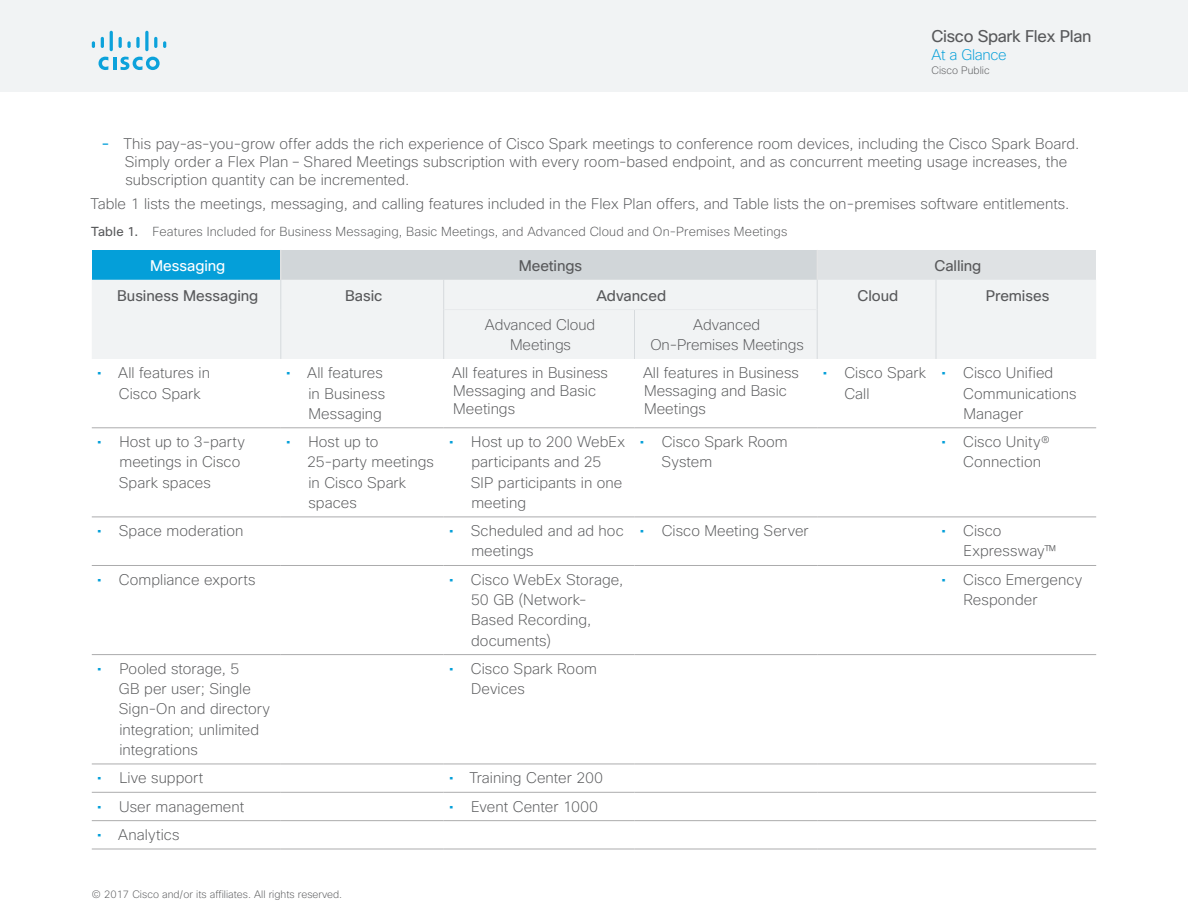
<style>
.page{position:relative;width:1188px;height:918px;background:#fff}
.page>*{position:absolute;margin:0;border:0;box-sizing:border-box;transform-origin:0 0}
.t1{font:16.5px "Cisco Sans";letter-spacing:-.02em;color:#58595b}
.Body{font:200 15px/20.2px "Cisco Sans";letter-spacing:.005em;color:#58595b}
.Table_body{font:200 15px/18px "Cisco Sans";color:#58595b}
.Table_head_column_ro{font:15px "Cisco Sans";letter-spacing:-.005em;color:#58595b}
.Table_head_column_ro-2{font:200 15px/19.5px "Cisco Sans";letter-spacing:-.005em;color:#58595b;text-align:center}
.Table_Head{font:15px "Cisco Sans";letter-spacing:-.005em;color:#fff}
.t2{font:200 15px "Cisco Sans";letter-spacing:-.02em;color:#049fd9}
.TableCaption{font:200 12.75px "Cisco Sans";letter-spacing:.01em;color:#58595b}
.t3{font:200 10.5px "Cisco Sans";color:#58595b}
.s1{font-weight:400;color:#049fd9}
.s2{font-weight:400}
</style>
<div class="page">
<div style="left:0;top:0;width:1188px;height:92px;background:#f1f3f4"></div>
<svg style="left:99px;top:57px;width:61px;height:13px"></svg>
<svg style="left:92px;top:41px;width:3px;height:7px"></svg>
<svg style="left:101px;top:37px;width:3px;height:11px"></svg>
<hr style="left:110px;top:31px;width:3px;height:20px;background:#0ca2db;border-radius:2px">
<svg style="left:119px;top:37px;width:12px;height:11px"></svg>
<svg style="left:136px;top:37px;width:4px;height:11px"></svg>
<svg style="left:145px;top:31px;width:4px;height:20px"></svg>
<svg style="left:154px;top:37px;width:3px;height:11px"></svg>
<svg style="left:163px;top:41px;width:3px;height:7px"></svg>
<div style="left:92px;top:250px;width:189px;height:30px;background:#049fd9"></div>
<div style="left:281px;top:250px;width:536px;height:30px;background:#d1d6d9"></div>
<div style="left:817px;top:250px;width:279px;height:30px;background:#dfe2e4"></div>
<div style="left:92px;top:280px;width:1004px;height:79px;background:#f1f3f4"></div>
<hr style="left:92px;top:427px;width:189px;height:1px;background:#acacad">
<hr style="left:281px;top:427px;width:163px;height:1px;background:#acacad">
<hr style="left:444px;top:427px;width:190px;height:1px;background:#acacad">
<hr style="left:634px;top:427px;width:183px;height:1px;background:#acacad">
<hr style="left:817px;top:427px;width:119px;height:1px;background:#acacad">
<hr style="left:936px;top:427px;width:160px;height:1px;background:#acacad">
<hr style="left:92px;top:517px;width:189px;height:1px;background:#acacad">
<hr style="left:281px;top:517px;width:163px;height:1px;background:#acacad">
<hr style="left:444px;top:517px;width:190px;height:1px;background:#acacad">
<hr style="left:634px;top:517px;width:183px;height:1px;background:#acacad">
<hr style="left:817px;top:517px;width:119px;height:1px;background:#acacad">
<hr style="left:936px;top:517px;width:160px;height:1px;background:#acacad">
<hr style="left:92px;top:565px;width:189px;height:1px;background:#acacad">
<hr style="left:281px;top:565px;width:163px;height:1px;background:#acacad">
<hr style="left:444px;top:565px;width:190px;height:1px;background:#acacad">
<hr style="left:634px;top:565px;width:183px;height:1px;background:#acacad">
<hr style="left:817px;top:565px;width:119px;height:1px;background:#acacad">
<hr style="left:936px;top:565px;width:160px;height:1px;background:#acacad">
<hr style="left:92px;top:654px;width:189px;height:1px;background:#acacad">
<hr style="left:281px;top:654px;width:163px;height:1px;background:#acacad">
<hr style="left:444px;top:654px;width:190px;height:1px;background:#acacad">
<hr style="left:634px;top:654px;width:183px;height:1px;background:#acacad">
<hr style="left:817px;top:654px;width:119px;height:1px;background:#acacad">
<hr style="left:936px;top:654px;width:160px;height:1px;background:#acacad">
<hr style="left:92px;top:764px;width:189px;height:1px;background:#acacad">
<hr style="left:281px;top:764px;width:163px;height:1px;background:#acacad">
<hr style="left:444px;top:764px;width:190px;height:1px;background:#acacad">
<hr style="left:634px;top:764px;width:183px;height:1px;background:#acacad">
<hr style="left:817px;top:764px;width:119px;height:1px;background:#acacad">
<hr style="left:936px;top:764px;width:160px;height:1px;background:#acacad">
<hr style="left:92px;top:792px;width:189px;height:1px;background:#acacad">
<hr style="left:281px;top:792px;width:163px;height:1px;background:#acacad">
<hr style="left:444px;top:792px;width:190px;height:1px;background:#acacad">
<hr style="left:634px;top:792px;width:183px;height:1px;background:#acacad">
<hr style="left:817px;top:792px;width:119px;height:1px;background:#acacad">
<hr style="left:936px;top:792px;width:160px;height:1px;background:#acacad">
<hr style="left:92px;top:820px;width:189px;height:1px;background:#acacad">
<hr style="left:281px;top:820px;width:163px;height:1px;background:#acacad">
<hr style="left:444px;top:820px;width:190px;height:1px;background:#acacad">
<hr style="left:634px;top:820px;width:183px;height:1px;background:#acacad">
<hr style="left:817px;top:820px;width:119px;height:1px;background:#acacad">
<hr style="left:936px;top:820px;width:160px;height:1px;background:#acacad">
<hr style="left:92px;top:849px;width:189px;height:1px;background:#acacad">
<hr style="left:281px;top:849px;width:163px;height:1px;background:#acacad">
<hr style="left:444px;top:849px;width:190px;height:1px;background:#acacad">
<hr style="left:634px;top:849px;width:183px;height:1px;background:#acacad">
<hr style="left:817px;top:849px;width:119px;height:1px;background:#acacad">
<hr style="left:936px;top:849px;width:160px;height:1px;background:#acacad">
<hr style="left:280px;top:250px;width:1px;height:30px;background:#e6e6e6">
<hr style="left:817px;top:250px;width:1px;height:30px;background:#e6e6e6">
<hr style="left:280px;top:280px;width:1px;height:30px;background:#d6dadd">
<hr style="left:280px;top:310px;width:1px;height:49px;background:#d6dadd">
<hr style="left:443px;top:280px;width:1px;height:30px;background:#d6dadd">
<hr style="left:443px;top:310px;width:1px;height:49px;background:#d6dadd">
<hr style="left:634px;top:310px;width:1px;height:49px;background:#d6dadd">
<hr style="left:817px;top:280px;width:1px;height:30px;background:#d6dadd">
<hr style="left:817px;top:310px;width:1px;height:49px;background:#d6dadd">
<hr style="left:936px;top:280px;width:1px;height:30px;background:#d6dadd">
<hr style="left:936px;top:310px;width:1px;height:49px;background:#d6dadd">
<hr style="left:444px;top:309px;width:190px;height:1px;background:#e8eaec">
<hr style="left:634px;top:309px;width:183px;height:1px;background:#e8eaec">
<p class="t1" style="left:932px;top:26px;width:162px">Cisco Spark Flex Plan</p>
<p class="t2" style="left:932px;top:45px;width:77px">At a Glance</p>
<p class="t3" style="left:932px;top:63px;width:60px">Cisco Public</p>
<p class="Body" style="left:125px;top:134px;width:956px;line-height:18px;text-indent:-23px"><span class="s1">-</span> This pay-as-you-grow offer adds the rich experience of Cisco Spark meetings to conference room devices, including the Cisco Spark Board.<br>Simply order a Flex Plan – Shared Meetings subscription with every room-based endpoint, and as concurrent meeting usage increases, the subscription quantity can be incremented.</p>
<p class="Body" style="left:90px;top:193px;width:981px">Table 1 lists the meetings, messaging, and calling features included in the Flex Plan offers, and Table lists the on-premises software entitlements.</p>
<p class="TableCaption" style="left:91px;top:224px;width:698px"><span class="s2">Table 1.</span> Features Included for Business Messaging, Basic Meetings, and Advanced Cloud and On-Premises Meetings</p>
<p class="Table_Head" style="left:150px;top:256px;width:77px">Messaging</p>
<p class="Table_head_column_ro" style="left:519px;top:256px;width:65px">Meetings</p>
<p class="Table_head_column_ro" style="left:935px;top:256px;width:48px">Calling</p>
<p class="Table_head_column_ro" style="left:117px;top:286px;width:143px">Business Messaging</p>
<p class="Table_head_column_ro" style="left:345px;top:286px;width:39px">Basic</p>
<p class="Table_head_column_ro" style="left:597px;top:286px;width:71px">Advanced</p>
<p class="Table_head_column_ro" style="left:858px;top:286px;width:42px">Cloud</p>
<p class="Table_head_column_ro" style="left:986px;top:286px;width:65px">Premises</p>
<p class="Table_head_column_ro-2" style="left:485px;top:315px;width:112px">Advanced Cloud<br>Meetings</p>
<p class="Table_head_column_ro-2" style="left:693px;top:315px;width:68px">Advanced</p>
<p class="Table_head_column_ro-2" style="left:650px;top:335px;width:155px">On-Premises Meetings</p>
<p class="Body" style="left:119px;top:363px;width:92px;text-indent:-22px"><span class="s1">•</span> All features in<br>Cisco Spark</p>
<p class="Body" style="left:308px;top:363px;width:78px;text-indent:-22px"><span class="s1">•</span> All features in Business<br>Messaging</p>
<p class="Table_body" style="left:452px;top:364px;width:157px">All features in Business<br>Messaging and Basic<br>Meetings</p>
<p class="Table_body" style="left:643px;top:364px;width:157px">All features in Business<br>Messaging and Basic<br>Meetings</p>
<p class="Body" style="left:844px;top:363px;width:83px;text-indent:-22px"><span class="s1">•</span> Cisco Spark<br>Call</p>
<p class="Body" style="left:963px;top:363px;width:115px;text-indent:-22px"><span class="s1">•</span> Cisco Unified<br>Communications<br>Manager</p>
<p class="Body" style="left:119px;top:432px;width:128px;text-indent:-22px"><span class="s1">•</span> Host up to 3-party meetings in Cisco<br>Spark spaces</p>
<p class="Body" style="left:307px;top:432px;width:128px;text-indent:-21px"><span class="s1">•</span> Host up to<br>25-party meetings in Cisco Spark spaces</p>
<p class="Body" style="left:471px;top:432px;width:156px;text-indent:-22px"><span class="s1">•</span> Host up to 200 WebEx participants and 25<br>SIP participants in one meeting</p>
<p class="Body" style="left:662px;top:432px;width:127px;text-indent:-22px"><span class="s1">•</span> Cisco Spark Room<br>System</p>
<p class="Body" style="left:963px;top:432px;width:88px;text-indent:-22px"><span class="s1">•</span> Cisco Unity®<br>Connection</p>
<p class="Body" style="left:97px;top:521px;width:148px"><span class="s1">•</span> Space moderation</p>
<p class="Body" style="left:471px;top:521px;width:154px;text-indent:-22px"><span class="s1">•</span> Scheduled and ad hoc meetings</p>
<p class="Body" style="left:640px;top:521px;width:170px"><span class="s1">•</span> Cisco Meeting Server</p>
<p class="Body" style="left:964px;top:521px;width:94px;text-indent:-22px"><span class="s1">•</span> Cisco<br>Expressway™</p>
<p class="Body" style="left:97px;top:569px;width:160px"><span class="s1">•</span> Compliance exports</p>
<p class="Body" style="left:471px;top:569px;width:154px;text-indent:-22px"><span class="s1">•</span> Cisco WebEx Storage,<br>50 GB (Network-<br>Based Recording, documents)</p>
<p class="Body" style="left:964px;top:569px;width:120px;text-indent:-22px"><span class="s1">•</span> Cisco Emergency<br>Responder</p>
<p class="Body" style="left:119px;top:658px;width:153px;text-indent:-22px"><span class="s1">•</span> Pooled storage, 5<br>GB per user; Single<br>Sign-On and directory integration; unlimited integrations</p>
<p class="Body" style="left:471px;top:658px;width:127px;text-indent:-22px"><span class="s1">•</span> Cisco Spark Room<br>Devices</p>
<p class="Body" style="left:97px;top:768px;width:108px"><span class="s1">•</span> Live support</p>
<p class="Body" style="left:449px;top:768px;width:156px"><span class="s1">•</span> Training Center 200</p>
<p class="Body" style="left:97px;top:796px;width:149px"><span class="s1">•</span> User management</p>
<p class="Body" style="left:449px;top:796px;width:151px"><span class="s1">•</span> Event Center 1000</p>
<p class="Body" style="left:97px;top:825px;width:84px"><span class="s1">•</span> Analytics</p>
<p class="t3" style="left:92px;top:887px;width:252px">© 2017 Cisco and/or its affiliates. All rights reserved.</p>
</div>
